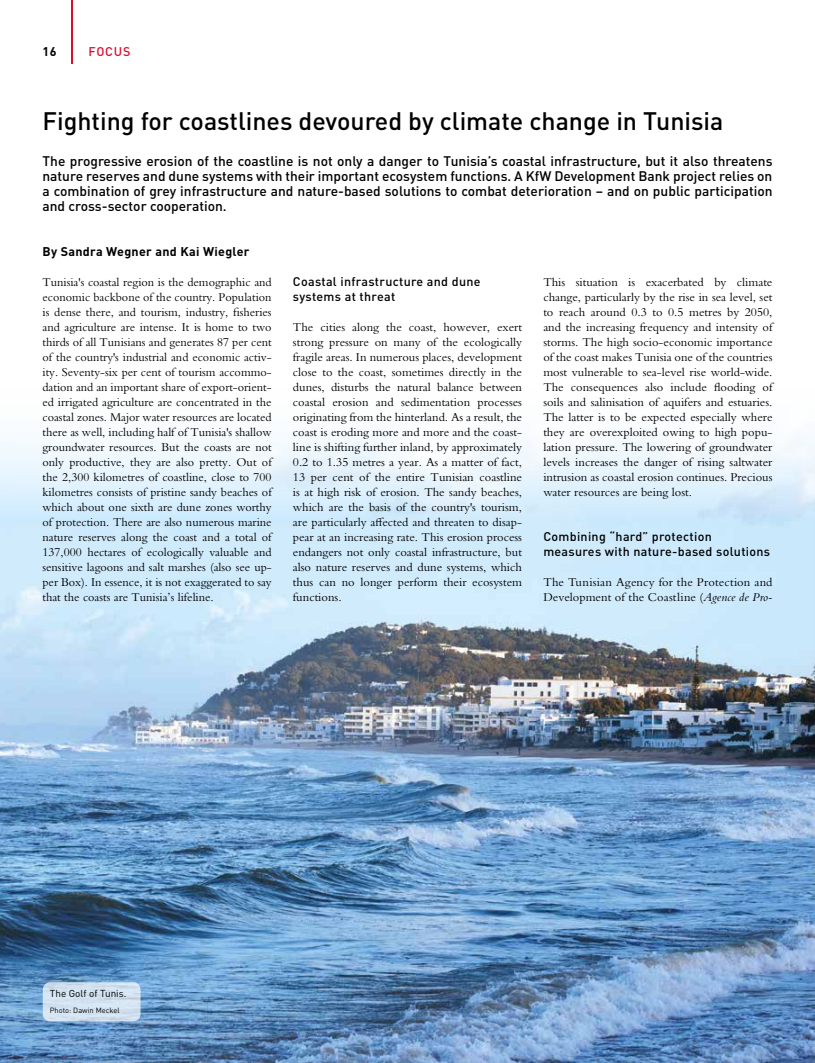
<style>
.page{position:relative;width:815px;height:1063px;background:#fff}
.page>*{position:absolute;margin:0;border:0;box-sizing:border-box;transform-origin:0 0}
.t1{font:500 25px "DIN Pro";color:#000}
.t2{font:500 13.75px/15px "DIN Pro";color:#000;text-align:justify}
.t3{font:12.5px/15px "Bembo Std";color:#000;text-align:justify}
.t4{font:500 12.5px/15px "DIN Pro";letter-spacing:.025em;color:#000}
.t5{font:700 12.5px "DIN Pro";letter-spacing:.025em;color:#000}
.t6{font:500 12.5px "DIN Pro";letter-spacing:.06em;color:#dd0b2f}
.t7{font:10px "DIN Pro";color:#000}
.t8{font:7.5px "DIN Pro";color:#000}
.s1{font-style:italic}
</style>
<div class="page">
<hr style="left:71px;top:0;width:2px;height:64px;background:#dd0b2f">
<img style="left:0;top:434px;width:815px;height:629px">
<svg style="left:43px;top:982px;width:98px;height:39px;background:#d0e0ef"></svg>
<p class="t5" style="left:43px;top:43px;width:16px">16</p>
<p class="t6" style="left:89px;top:43px;width:43px">FOCUS</p>
<h1 class="t1" style="left:43px;top:104px;width:682px">Fighting for coastlines devoured by climate change in Tunisia</h1>
<p class="t2" style="left:43px;top:153px;width:732px">The progressive erosion of the coastline is not only a danger to Tunisia’s coastal infrastructure, but it also threatens nature reserves and dune systems with their important ecosystem functions. A KfW Development Bank project relies on a combination of grey infrastructure and nature-based solutions to combat deterioration – and on public participation and cross-sector cooperation.</p>
<p class="t5" style="left:43px;top:243px;width:209px">By Sandra Wegner and Kai Wiegler</p>
<p class="t3" style="left:43px;top:275px;width:231px">Tunisia's coastal region is the demographic and economic backbone of the country. Population is dense there, and tourism, industry, fisheries and agriculture are intense. It is home to two thirds of all Tunisians and generates 87 per cent of the country's industrial and economic activ&shy;ity. Seventy-six per cent of tourism accommo&shy;dation and an important share of export-orient&shy;ed irrigated agriculture are concentrated in the coastal zones. Major water resources are located there as well, including half of Tunisia's shallow groundwater resources. But the coasts are not only productive, they are also pretty. Out of the 2,300 kilometres of coastline, close to 700 kilometres consists of pristine sandy beaches of which about one sixth are dune zones worthy of protection. There are also numerous marine nature reserves along the coast and a total of 137,000 hectares of ecologically valuable and sensitive lagoons and salt marshes (also see up&shy;per Box). In essence, it is not exaggerated to say that the coasts are Tunisia’s lifeline.</p>
<p class="t4" style="left:293px;top:274px;width:189px">Coastal infrastructure and dune systems at threat</p>
<p class="t3" style="left:543px;top:275px;width:231px">This situation is exacerbated by climate change, particularly by the rise in sea level, set to reach around 0.3 to 0.5 metres by 2050, and the increasing frequency and intensity of storms. The high socio-economic importance of the coast makes Tunisia one of the countries most vulnerable to sea-level rise world-wide.<br>The consequences also include flooding of soils and salinisation of aquifers and estuaries.<br>The latter is to be expected especially where they are overexploited owing to high popu&shy;lation pressure. The lowering of groundwater levels increases the danger of rising saltwater intrusion as coastal erosion continues. Precious water resources are being lost.</p>
<p class="t4" style="left:543px;top:529px;width:228px">Combining “hard” protection measures with nature-based solutions</p>
<p class="t3" style="left:543px;top:575px;width:231px">The Tunisian Agency for the Protection and<br>Development of the Coastline (<span class="s1">Agence de Pro-</span></p>
<p class="t3" style="left:293px;top:320px;width:231px">The cities along the coast, however, exert strong pressure on many of the ecologically fragile areas. In numerous places, development close to the coast, sometimes directly in the dunes, disturbs the natural balance between coastal erosion and sedimentation processes originating from the hinterland. As a result, the coast is eroding more and more and the coast&shy;line is shifting further inland, by approximately 0.2 to 1.35 metres a year. As a matter of fact, 13 per cent of the entire Tunisian coastline is at high risk of erosion. The sandy beaches, which are the basis of the country's tourism, are particularly affected and threaten to disap&shy;pear at an increasing rate. This erosion process endangers not only coastal infrastructure, but also nature reserves and dune systems, which thus can no longer perform their ecosystem functions.</p>
<p class="t7" style="left:50px;top:987px;width:78px">The Golf of Tunis.</p>
<p class="t8" style="left:50px;top:1005px;width:71px">Photo: Dawin Meckel</p>
</div>
